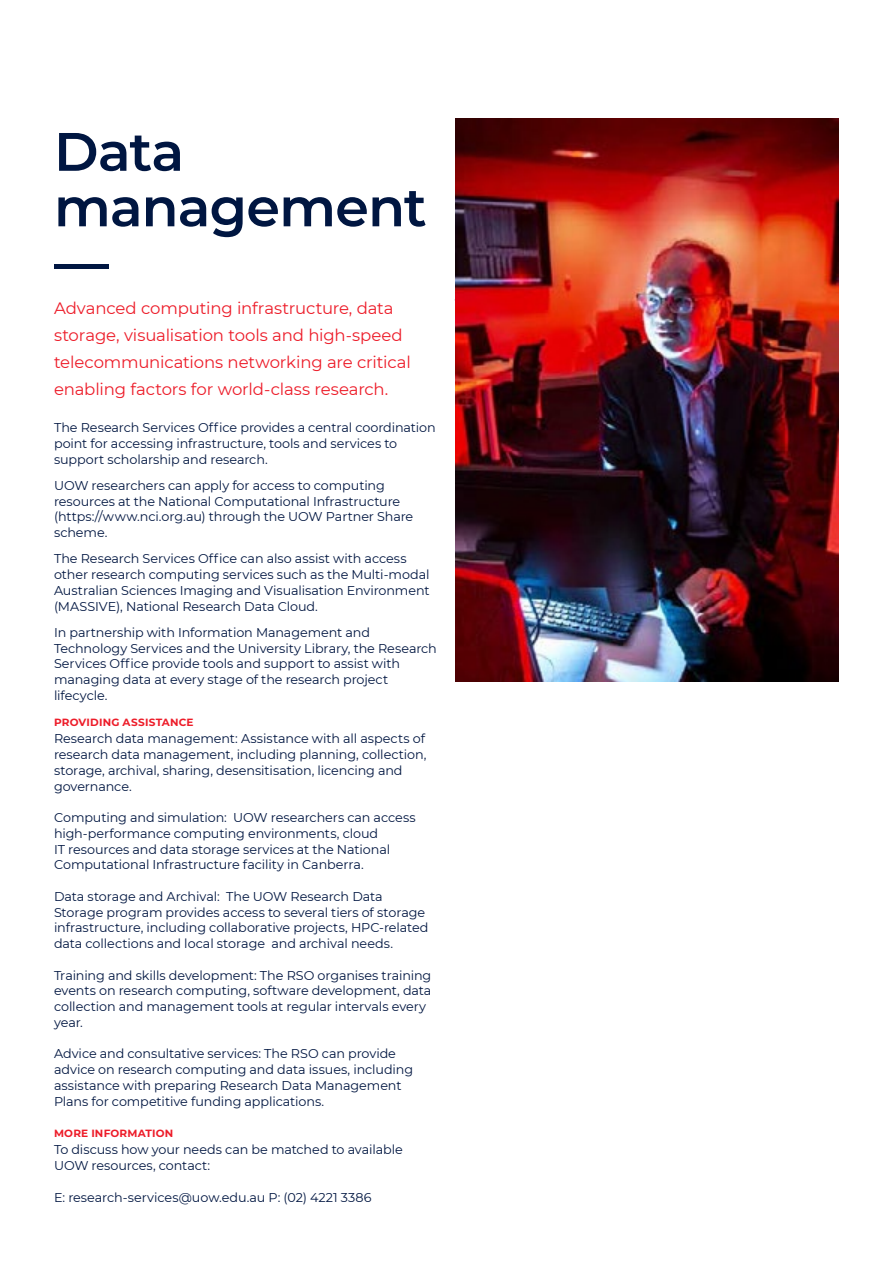
<style>
.page{position:relative;width:893px;height:1263px;background:#fff}
.page>*{position:absolute;margin:0;border:0;box-sizing:border-box;transform-origin:0 0}
.t1{font:600 54px/55.5px "Montserrat";letter-spacing:-.015em;color:#001641}
.t2{font:16.5px/27px "Montserrat";letter-spacing:-.01em;color:#ed1c29}
.t3{font:12.75px/15.8px "Montserrat";letter-spacing:-.005em;color:#001641}
.t4{font:700 10.5px "Montserrat";letter-spacing:.02em;color:#ed1c29}
</style>
<div class="page">
<img style="left:455px;top:119px;width:384px;height:562px">
<h1 class="t1" style="left:54px;top:121px;width:374px">Data management —</h1>
<p class="t2" style="left:54px;top:294px;width:358px">Advanced computing infrastructure, data storage, visualisation tools and high-speed telecommunications networking are critical enabling factors for world-class research.</p>
<p class="t3" style="left:54px;top:419px;width:383px">The Research Services Office provides a central coordination point for accessing infrastructure, tools and services to support scholarship and research.</p>
<p class="t3" style="left:54px;top:477px;width:361px">UOW researchers can apply for access to computing resources at the National Computational Infrastructure (https://www.nci.org.au) through the UOW Partner Share scheme.</p>
<p class="t3" style="left:54px;top:550px;width:377px">The Research Services Office can also assist with access other research computing services such as the Multi-modal Australian Sciences Imaging and Visualisation Environment (MASSIVE), National Research Data Cloud.</p>
<p class="t3" style="left:54px;top:624px;width:384px">In partnership with Information Management and Technology Services and the University Library, the Research Services Office provide tools and support to assist with managing data at every stage of the research project lifecycle.</p>
<p class="t4" style="left:54px;top:715px;width:141px">PROVIDING ASSISTANCE</p>
<p class="t3" style="left:54px;top:730px;width:374px">Research data management: Assistance with all aspects of research data management, including planning, collection, storage, archival, sharing, desensitisation, licencing and governance.</p>
<p class="t3" style="left:54px;top:809px;width:363px">Computing and simulation: UOW researchers can access high-performance computing environments, cloud<br>IT resources and data storage services at the National Computational Infrastructure facility in Canberra.</p>
<p class="t3" style="left:54px;top:888px;width:376px">Data storage and Archival: The UOW Research Data Storage program provides access to several tiers of storage infrastructure, including collaborative projects, HPC-related data collections and local storage and archival needs.</p>
<p class="t3" style="left:54px;top:967px;width:379px">Training and skills development: The RSO organises training events on research computing, software development, data collection and management tools at regular intervals every year.</p>
<p class="t3" style="left:54px;top:1045px;width:361px">Advice and consultative services: The RSO can provide advice on research computing and data issues, including assistance with preparing Research Data Management Plans for competitive funding applications.</p>
<p class="t4" style="left:54px;top:1126px;width:121px">MORE INFORMATION</p>
<p class="t3" style="left:54px;top:1141px;width:350px">To discuss how your needs can be matched to available<br>UOW resources, contact:</p>
<p class="t3" style="left:54px;top:1189px;width:319px">E: research-services@uow.edu.au P: (02) 4221 3386</p>
</div>
